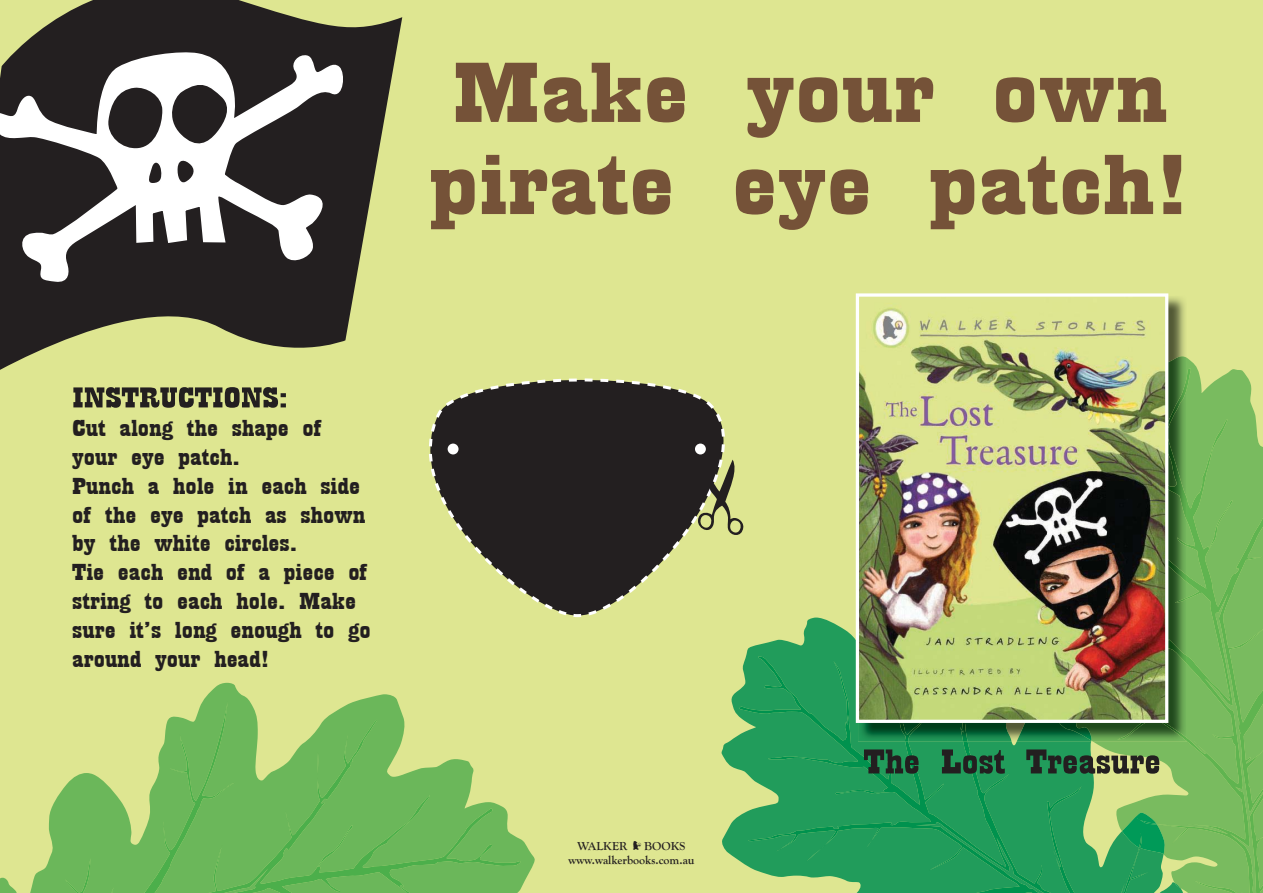
<style>
.page{position:relative;width:1263px;height:893px;background:#dee691}
.page>*{position:absolute;margin:0;border:0;box-sizing:border-box;transform-origin:0 0}
.t1{font:88.8px/92.1px "Playbill";color:#755238;scale:2.14 1}
.t2{font:36px "Playbill";color:#231f20;scale:1.9 1}
.t3{font:30px "Playbill";color:#231f20;scale:1.9 1}
.t4{font:24px/28.8px "Playbill";color:#231f20;scale:1.9 1}
.t5{font:700 12px/14.4px "Goudy Old Style T";color:#231f20;text-align:center}
.s1{font-family:"Walker Logos";font-weight:400}
</style>
<div class="page">
<svg style="left:1187px;top:369px;width:76px;height:158px;background:#82bf63"></svg>
<svg style="left:721px;top:640px;width:55px;height:221px"></svg>
<svg style="left:739px;top:656px;width:37px;height:221px;fill:#219c5b"></svg>
<svg style="left:776px;top:527px;width:487px;height:366px"></svg>
<svg style="left:30px;top:683px;width:505px;height:210px"></svg>
<svg style="left:0;top:878px;width:17px;height:15px"></svg>
<svg style="left:407px;top:720px;width:114px;height:173px;fill:#6bb75a"></svg>
<svg style="left:65px;top:701px;width:342px;height:192px"></svg>
<svg style="left:0;top:17px;width:402px;height:353px;fill:#231f20"></svg>
<svg style="left:0;top:0;width:345px;height:284px;background:#5e5b57"></svg>
<svg style="left:106px;top:75px;width:130px;height:113px;background:#a6a4a5"></svg>
<svg style="left:429px;top:378px;width:315px;height:240px"></svg>
<img style="left:1091px;top:428px;width:96px;height:313px">
<img style="left:858px;top:723px;width:233px;height:19px">
<img style="left:1042px;top:723px;width:49px;height:18px">
<img style="left:890px;top:723px;width:79px;height:19px">
<img style="left:860px;top:307px;width:304px;height:412px">
<div style="left:856px;top:293px;width:312px;height:430px;border:3px solid #fff"></div>
<h1 class="t1" style="left:430px;top:47px;width:357px">Make your own pirate eye patch!</h1>
<p class="t3" style="left:72px;top:383px;width:115px">INSTRUCTIONS:</p>
<p class="t4" style="left:72px;top:414px;width:159px">Cut along the shape of your eye patch.<br>Punch a hole in each side of the eye patch as shown by the white circles.<br>Tie each end of a piece of string to each hole. Make sure it’s long enough to go around your head!</p>
<p class="t5" style="left:568px;top:839px;width:127px">WALKER <span class="s1">E</span> BOOKS www.walkerbooks.com.au</p>
<h2 class="t2" style="left:863px;top:744px;width:158px">The Lost Treasure</h2>
</div>
